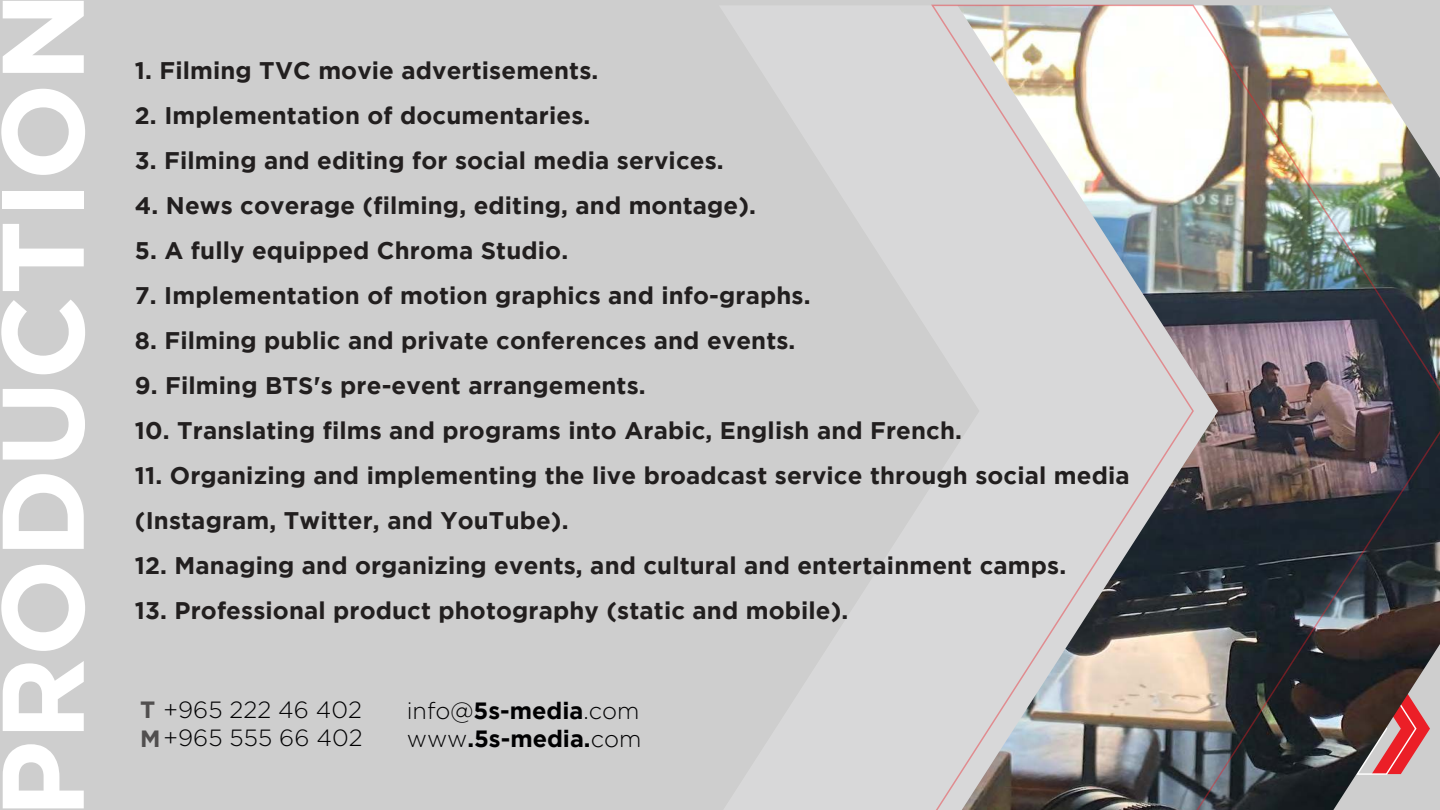
<style>
.page{position:relative;width:1440px;height:810px;background:#cecece}
.page>*{position:absolute;margin:0;border:0;box-sizing:border-box;transform-origin:0 0}
.t1{font:700 115.8px "Gotham";color:#fff}
.t2{font:700 24px/45px "Gotham";letter-spacing:.005em;color:#221f1f}
.t3{font:700 23.4px/27.5px "Gotham";color:#010102}
.t4{font:300 23.4px/28.2px "Gotham";color:#010102}
.s1{font-weight:700;color:#514f4f}
.s2{font-weight:300}
</style>
<div class="page">
<svg style="left:720px;top:6px;width:211px;height:804px"></svg>
<img style="left:931px;top:5px;width:509px;height:805px">
<h1 class="t1" style="left:-2px;top:818px;width:829px;rotate:-90deg">PRODUCTION</h1>
<p class="t2" style="left:135px;top:49px;width:465px">1. Filming TVC movie advertisements.</p>
<p class="t2" style="left:135px;top:94px;width:457px">2. Implementation of documentaries.</p>
<p class="t2" style="left:135px;top:139px;width:590px">3. Filming and editing for social media services.</p>
<p class="t2" style="left:135px;top:184px;width:623px">4. News coverage (filming, editing, and montage).</p>
<p class="t2" style="left:135px;top:229px;width:435px">5. A fully equipped Chroma Studio.</p>
<p class="t2" style="left:135px;top:274px;width:677px">7. Implementation of motion graphics and info-graphs.</p>
<p class="t2" style="left:135px;top:319px;width:662px">8. Filming public and private conferences and events.</p>
<p class="t2" style="left:135px;top:364px;width:512px">9. Filming BTS's pre-event arrangements.</p>
<p class="t2" style="left:135px;top:409px;width:829px">10. Translating films and programs into Arabic, English and French.</p>
<p class="t2" style="left:135px;top:454px;width:996px">11. Organizing and implementing the live broadcast service through social media (Instagram, Twitter, and YouTube).</p>
<p class="t2" style="left:135px;top:544px;width:933px">12. Managing and organizing events, and cultural and entertainment camps.</p>
<p class="t2" style="left:135px;top:589px;width:715px">13. Professional product photography (static and mobile).</p>
<p class="t4" style="left:140px;top:697px;width:224px"><span class="s1">T</span> +965 222 46 402<br><span class="s1">M</span>+965 555 66 402</p>
<p class="t3" style="left:407px;top:699px;width:236px"><span class="s2">info@</span>5s-media<span class="s2">.com www</span>.5s-media.<span class="s2">com</span></p>
</div>
